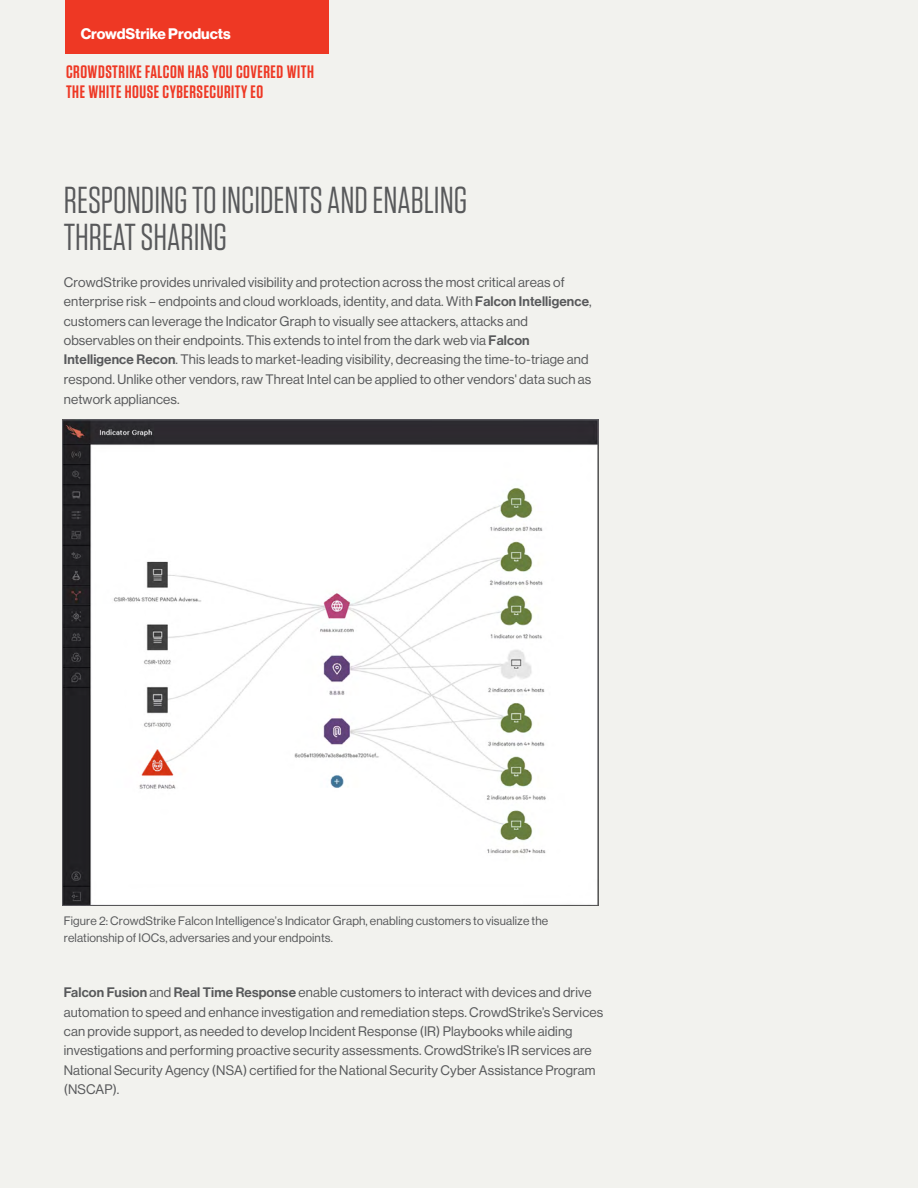
<style>
.page{position:relative;width:918px;height:1188px;background:#f2f2ee}
.page>*{position:absolute;margin:0;border:0;box-sizing:border-box;transform-origin:0 0}
.t1{font:37.5px/37.5px "Tungsten";color:#58595b}
.t2{font:600 18px/19.5px "Tungsten";letter-spacing:.03em;color:#ee3824}
.t3{font:700 15px "Haas Grot Disp 75";color:#fff}
.t4{font:13.5px/19.5px "Haas Grot Disp 55 Roman";letter-spacing:.01em;color:#58595b}
.t5{font:12px/16.5px "Haas Grot Disp 55 Roman";letter-spacing:.01em;color:#58595b}
.s1{font-family:"Haas Grot Disp 65";font-weight:500}
</style>
<div class="page">
<div style="left:65px;top:0;width:263px;height:53px;background:#ee3824"></div>
<img style="left:63px;top:419px;width:536px;height:487px">
<p class="t3" style="left:81px;top:25px;width:152px">CrowdStrike Products</p>
<h2 class="t2" style="left:66px;top:63px;width:249px">CROWDSTRIKE FALCON HAS YOU COVERED WITH<br>THE WHITE HOUSE CYBERSECURITY EO</h2>
<h1 class="t1" style="left:64px;top:182px;width:405px">RESPONDING TO INCIDENTS AND ENABLING<br>THREAT SHARING</h1>
<p class="t4" style="left:64px;top:272px;width:529px">CrowdStrike provides unrivaled visibility and protection across the most critical areas of enterprise risk – endpoints and cloud workloads, identity, and data. With <span class="s1">Falcon Intelligence</span>, customers can leverage the Indicator Graph to visually see attackers, attacks and observables on their endpoints. This extends to intel from the dark web via <span class="s1">Falcon Intelligence Recon</span>. This leads to market-leading visibility, decreasing the time-to-triage and respond. Unlike other vendors, raw Threat Intel can be applied to other vendors' data such as network appliances.</p>
<p class="t5" style="left:64px;top:913px;width:486px">Figure 2: CrowdStrike Falcon Intelligence’s Indicator Graph, enabling customers to visualize the relationship of IOCs, adversaries and your endpoints.</p>
<p class="t4" style="left:64px;top:982px;width:541px"><span class="s1">Falcon Fusion</span> and <span class="s1">Real Time Response</span> enable customers to interact with devices and drive automation to speed and enhance investigation and remediation steps. CrowdStrike’s Services can provide support, as needed to develop Incident Response (IR) Playbooks while aiding investigations and performing proactive security assessments. CrowdStrike’s IR services are National Security Agency (NSA) certified for the National Security Cyber Assistance Program (NSCAP).</p>
</div>
